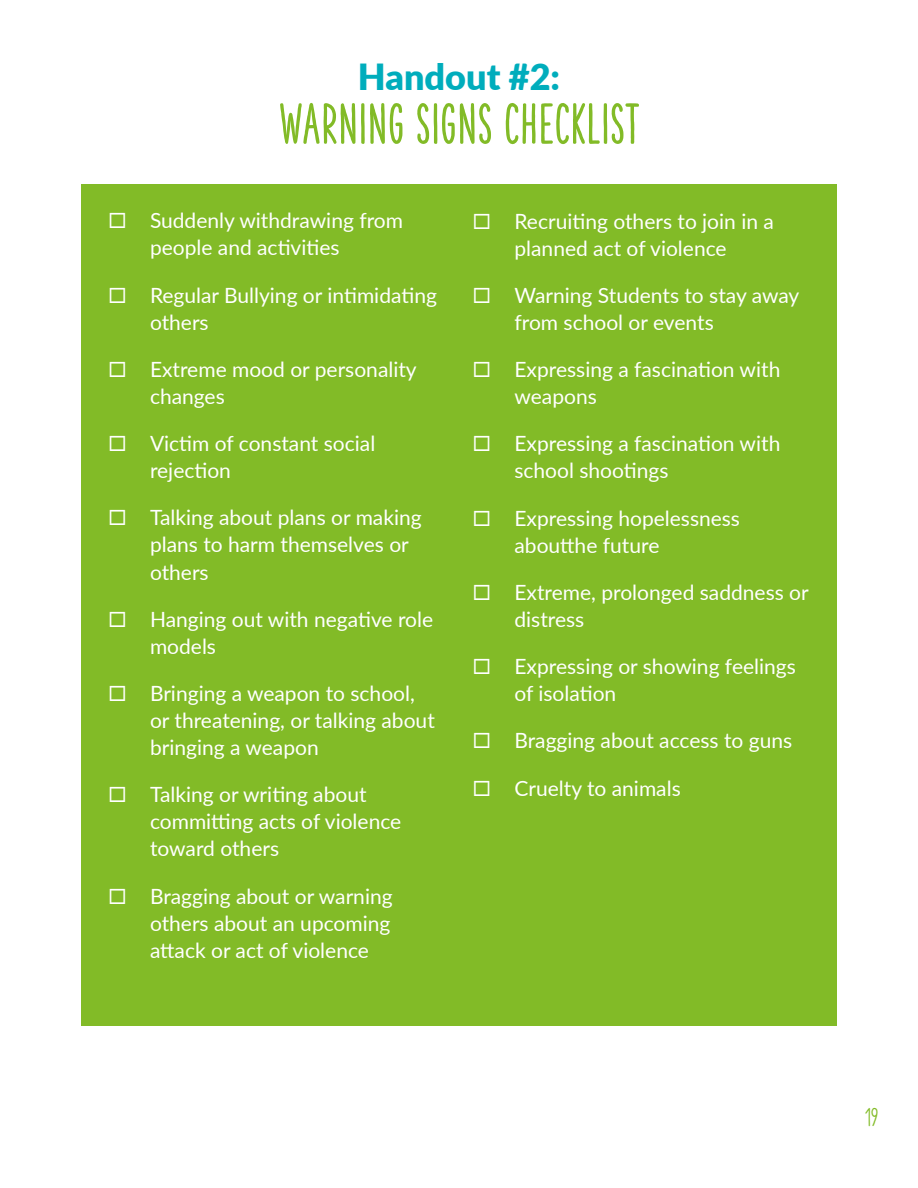
<style>
.page{position:relative;width:918px;height:1188px;background:#fff}
.page>*{position:absolute;margin:0;border:0;box-sizing:border-box;transform-origin:0 0}
.Subhead_1{font:54px "The Hand Extrablack";color:#82bb27}
.Subhead_2{font:900 36px "Lato";color:#00adbc}
.t1{font:900 24px "The Hand";color:#82bb27}
.Bullets_1{font:21px/27px "Lato";color:#fff}
</style>
<div class="page">
<div style="left:81px;top:185px;width:756px;height:841px;background:#82bb27"></div>
<p class="Subhead_2" style="left:358px;top:50px;width:204px">Handout #2:</p>
<p class="Subhead_1" style="left:278px;top:93px;width:363px">WARNING SIGNS CHECKLIST</p>
<p class="Bullets_1" style="left:150px;top:206px;width:255px;text-indent:-42px">◻ Suddenly withdrawing from people and activities</p>
<p class="Bullets_1" style="left:150px;top:281px;width:288px;text-indent:-42px">◻ Regular Bullying or intimidating others</p>
<p class="Bullets_1" style="left:150px;top:355px;width:268px;text-indent:-42px">◻ Extreme mood or personality changes</p>
<p class="Bullets_1" style="left:150px;top:429px;width:227px;text-indent:-42px">◻ Victim of constant social rejection</p>
<p class="Bullets_1" style="left:150px;top:503px;width:273px;text-indent:-42px">◻ Talking about plans or making plans to harm themselves or others</p>
<p class="Bullets_1" style="left:150px;top:605px;width:285px;text-indent:-42px">◻ Hanging out with negative role models</p>
<p class="Bullets_1" style="left:150px;top:679px;width:286px;text-indent:-42px">◻ Bringing a weapon to school, or threatening, or talking about bringing a weapon</p>
<p class="Bullets_1" style="left:150px;top:780px;width:253px;text-indent:-42px">◻ Talking or writing about committing acts of violence toward others</p>
<p class="Bullets_1" style="left:150px;top:882px;width:244px;text-align:justify;text-indent:-42px">◻ Bragging about or warning others about an upcoming attack or act of violence</p>
<p class="Bullets_1" style="left:472px;top:207px;width:303px;text-align:center">◻ Recruiting others to join in a planned act of violence</p>
<p class="Bullets_1" style="left:514px;top:281px;width:286px;text-indent:-42px">◻ Warning Students to stay away from school or events</p>
<p class="Bullets_1" style="left:514px;top:355px;width:267px;text-indent:-42px">◻ Expressing a fascination with weapons</p>
<p class="Bullets_1" style="left:514px;top:429px;width:267px;text-indent:-42px">◻ Expressing a fascination with school shootings</p>
<p class="Bullets_1" style="left:514px;top:504px;width:227px;text-indent:-42px">◻ Expressing hopelessness aboutthe future</p>
<p class="Bullets_1" style="left:514px;top:578px;width:296px;text-indent:-42px">◻ Extreme, prolonged saddness or distress</p>
<p class="Bullets_1" style="left:514px;top:652px;width:283px;text-indent:-42px">◻ Expressing or showing feelings of isolation</p>
<p class="Bullets_1" style="left:472px;top:726px;width:321px">◻ Bragging about access to guns</p>
<p class="Bullets_1" style="left:472px;top:774px;width:210px">◻ Cruelty to animals</p>
<p class="t1" style="left:865px;top:1103px;width:15px">19</p>
</div>
